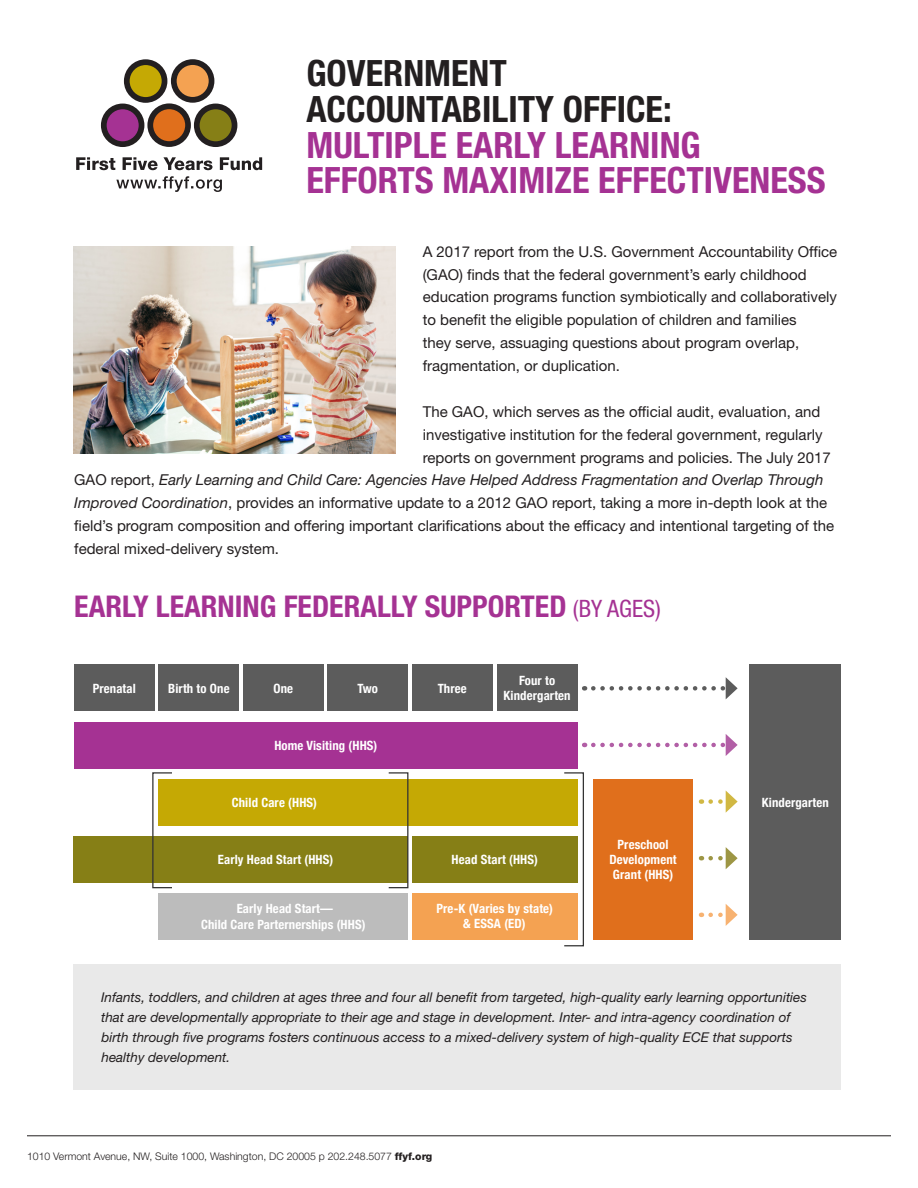
<style>
.page{position:relative;width:918px;height:1188px;background:#fff}
.page>*{position:absolute;margin:0;border:0;box-sizing:border-box;transform-origin:0 0}
.t1{font:700 condensed 36.3px/35.7px "Helvetica Neue LT Std";color:#a53293}
.t2{font:700 condensed 36.3px/35.7px "Helvetica Neue LT Std";color:#231f20}
.t3{font:700 condensed 30px "Helvetica Neue LT Std";color:#a53293}
.BODY_COPY{font:15px/22.8px "Helvetica Neue LT Std";color:#231f20}
.BODY_COPY-2{font:italic 15px "Helvetica Neue LT Std";color:#231f20}
.BODY_COPY-3{font:italic 13.5px/19.8px "Helvetica Neue LT Std";color:#231f20}
.Numbers{font:700 condensed 12.75px/15.3px "Helvetica Neue";letter-spacing:.01em;color:#fff;text-align:center}
.t4{font:300 10.5px "Helvetica Neue LT Std";color:#231f20}
.s1{font-style:normal}
.s2{font-style:italic}
.s3{font-weight:400;font-size:24px}
.s4{font-weight:800}
</style>
<div class="page">
<svg style="left:116px;top:176px;width:106px;height:16px"></svg>
<div style="left:150px;top:106px;width:38px;height:38px;background:#e06f1c;border-radius:50%"></div>
<div style="left:147px;top:103px;width:44px;height:44px;border:6px solid #231f20;border-radius:50%"></div>
<div style="left:197px;top:106px;width:38px;height:38px;background:#867f16;border-radius:50%"></div>
<div style="left:194px;top:104px;width:43px;height:43px;border:6px solid #231f20;border-radius:50%"></div>
<div style="left:104px;top:106px;width:38px;height:38px;background:#a53293;border-radius:50%"></div>
<div style="left:101px;top:104px;width:43px;height:43px;border:6px solid #231f20;border-radius:50%"></div>
<div style="left:127px;top:62px;width:38px;height:38px;background:#c5a904;border-radius:50%"></div>
<div style="left:124px;top:59px;width:43px;height:44px;border:6px solid #231f20;border-radius:50%"></div>
<div style="left:174px;top:62px;width:38px;height:38px;background:#f4a252;border-radius:50%"></div>
<div style="left:171px;top:59px;width:43px;height:44px;border:6px solid #231f20;border-radius:50%"></div>
<svg style="left:76px;top:157px;width:186px;height:13px"></svg>
<hr style="left:27px;top:1135px;width:864px;height:1px;background:#231f20">
<div style="left:74px;top:722px;width:503px;height:46px;background:#a53293"></div>
<div style="left:158px;top:779px;width:419px;height:47px;background:#c5a904"></div>
<div style="left:412px;top:836px;width:165px;height:47px;background:#867f16"></div>
<div style="left:74px;top:836px;width:334px;height:47px;background:#867f16"></div>
<div style="left:412px;top:893px;width:165px;height:47px;background:#f4a252"></div>
<div style="left:158px;top:893px;width:250px;height:47px;background:#bcbcbc"></div>
<div style="left:74px;top:665px;width:81px;height:46px;background:#5c5c5c"></div>
<div style="left:243px;top:665px;width:81px;height:46px;background:#5c5c5c"></div>
<div style="left:412px;top:665px;width:81px;height:46px;background:#5c5c5c"></div>
<div style="left:158px;top:665px;width:81px;height:46px;background:#5c5c5c"></div>
<div style="left:328px;top:665px;width:80px;height:46px;background:#5c5c5c"></div>
<div style="left:497px;top:665px;width:80px;height:46px;background:#5c5c5c"></div>
<div style="left:749px;top:665px;width:92px;height:275px;background:#5c5c5c"></div>
<div style="left:152px;top:772px;width:21px;height:116px;border:1px solid #333"></div>
<div style="left:388px;top:772px;width:20px;height:116px;border:1px solid #333"></div>
<div style="left:564px;top:772px;width:20px;height:174px;border:1px solid #333"></div>
<svg style="left:593px;top:677px;width:145px;height:22px"></svg>
<svg style="left:593px;top:734px;width:145px;height:22px"></svg>
<svg style="left:711px;top:904px;width:27px;height:22px"></svg>
<svg style="left:711px;top:847px;width:27px;height:22px"></svg>
<svg style="left:711px;top:790px;width:27px;height:23px"></svg>
<div style="left:73px;top:965px;width:768px;height:125px;background:#e9e9e9"></div>
<img style="left:74px;top:246px;width:322px;height:208px">
<div style="left:593px;top:779px;width:100px;height:161px;background:#e06f1c"></div>
<p class="t2" style="left:306px;top:55px;width:367px">GOVERNMENT<br>ACCOUNTABILITY OFFICE:</p>
<p class="t1" style="left:306px;top:126px;width:521px">MULTIPLE EARLY LEARNING<br>EFFORTS MAXIMIZE EFFECTIVENESS</p>
<p class="BODY_COPY" style="left:423px;top:240px;width:416px">A 2017 report from the U.S. Government Accountability Office (GAO) finds that the federal government’s early childhood education programs function symbiotically and collaboratively to benefit the eligible population of children and families<br>they serve, assuaging questions about program overlap, fragmentation, or duplication.</p>
<p class="BODY_COPY" style="left:423px;top:400px;width:399px">The GAO, which serves as the official audit, evaluation, and</p>
<p class="BODY_COPY" style="left:423px;top:423px;width:401px">investigative institution for the federal government, regularly</p>
<p class="BODY_COPY" style="left:423px;top:446px;width:410px">reports on government programs and policies. The July 2017</p>
<p class="BODY_COPY-2" style="left:74px;top:471px;width:751px"><span class="s1">GAO report,</span> Early Learning and Child Care: Agencies Have Helped Address Fragmentation and Overlap Through</p>
<p class="BODY_COPY" style="left:74px;top:491px;width:754px"><span class="s2">Improved Coordination</span>, provides an informative update to a 2012 GAO report, taking a more in-depth look at the</p>
<p class="BODY_COPY" style="left:74px;top:514px;width:761px">field’s program composition and offering important clarifications about the efficacy and intentional targeting of the</p>
<p class="BODY_COPY" style="left:74px;top:537px;width:206px">federal mixed-delivery system.</p>
<h2 class="t3" style="left:74px;top:588px;width:588px">EARLY LEARNING FEDERALLY SUPPORTED <span class="s3">(BY AGES)</span></h2>
<p class="Numbers" style="left:93px;top:679px;width:45px">Prenatal</p>
<p class="Numbers" style="left:168px;top:679px;width:63px">Birth to One</p>
<p class="Numbers" style="left:274px;top:679px;width:21px">One</p>
<p class="Numbers" style="left:357px;top:679px;width:22px">Two</p>
<p class="Numbers" style="left:438px;top:679px;width:31px">Three</p>
<p class="Numbers" style="left:274px;top:737px;width:105px">Home Visiting (HHS)</p>
<p class="Numbers" style="left:519px;top:672px;width:38px">Four to</p>
<p class="Numbers" style="left:504px;top:687px;width:69px">Kindergarten</p>
<p class="Numbers" style="left:232px;top:794px;width:87px">Child Care (HHS)</p>
<p class="Numbers" style="left:762px;top:794px;width:69px">Kindergarten</p>
<p class="Numbers" style="left:218px;top:851px;width:117px">Early Head Start (HHS)</p>
<p class="Numbers" style="left:201px;top:900px;width:166px">Early Head Start—<br>Child Care Parternerships (HHS)</p>
<p class="Numbers" style="left:452px;top:851px;width:88px">Head Start (HHS)</p>
<p class="Numbers" style="left:437px;top:900px;width:118px">Pre-K (Varies by state)</p>
<p class="Numbers" style="left:463px;top:915px;width:64px">&amp; ESSA (ED)</p>
<p class="Numbers" style="left:609px;top:835px;width:69px">Preschool<br>Development<br>Grant (HHS)</p>
<p class="BODY_COPY-3" style="left:101px;top:987px;width:707px">Infants, toddlers, and children at ages three and four all benefit from targeted, high-quality early learning opportunities that are developmentally appropriate to their age and stage in development. Inter- and intra-agency coordination of birth through five programs fosters continuous access to a mixed-delivery system of high-quality ECE that supports healthy development.</p>
<p class="t4" style="left:27px;top:1150px;width:407px">1010 Vermont Avenue, NW, Suite 1000, Washington, DC 20005 p 202.248.5077 <span class="s4">ffyf.org</span></p>
</div>
